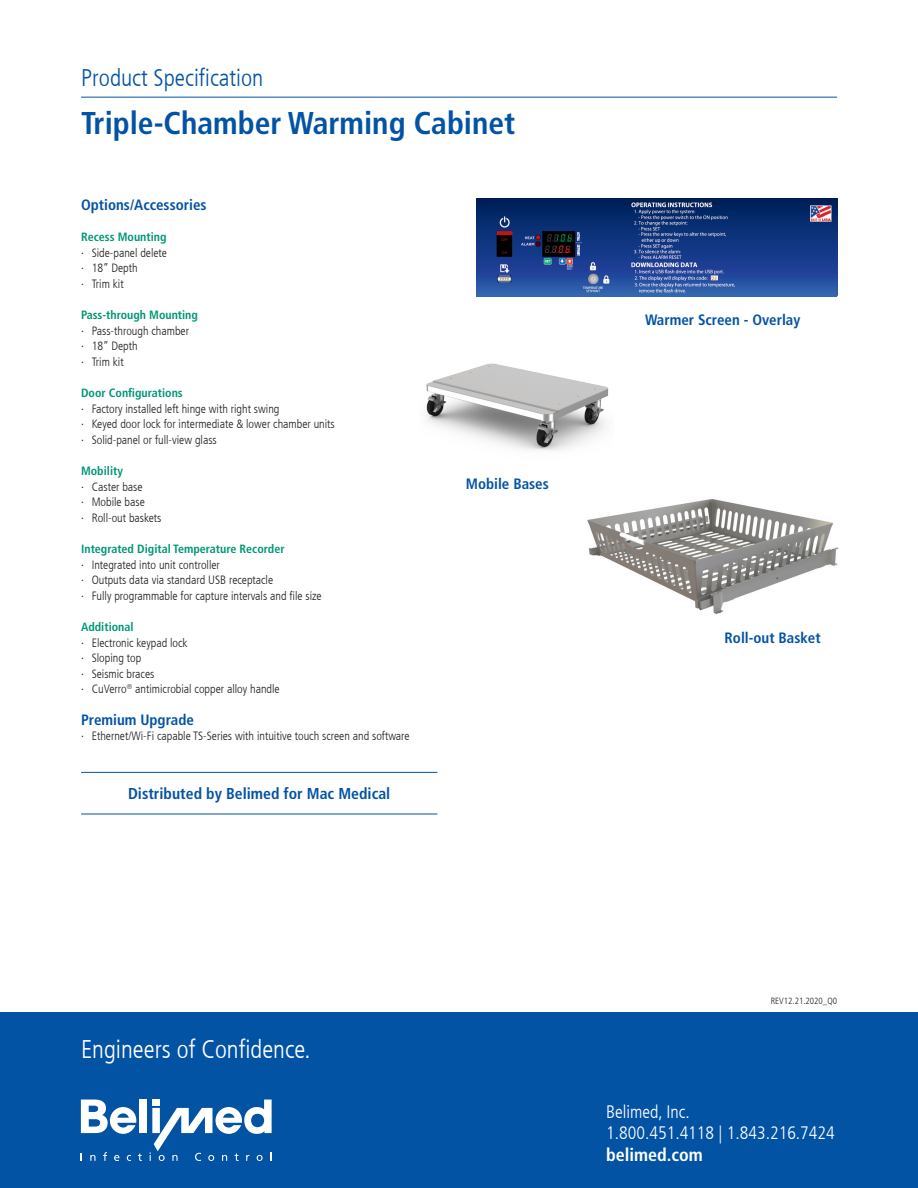
<style>
.page{position:relative;width:918px;height:1188px;background:#fff}
.page>*{position:absolute;margin:0;border:0;box-sizing:border-box;transform-origin:0 0}
.t1{font:700 condensed 31.5px "Frutiger LT Com";color:#0353a5}
.t2{font:300 condensed 25.5px "Frutiger LT Com";color:#fff}
.t3{font:300 condensed 24px "Frutiger LT Com";color:#0353a5}
.t4{font:300 condensed 18px/21.6px "Frutiger LT Com";color:#fff}
.t5{font:700 condensed 18px "Frutiger LT Com";color:#fff}
.t6{font:700 condensed 15.75px "Frutiger LT Com";color:#0353a5}
.t7{font:700 condensed 15px "Frutiger LT Com";color:#0353a5}
.t8{font:300 condensed 12px/15.6px "Frutiger LT Com";color:#231f20}
.t9{font:700 condensed 12px "Frutiger LT Com";color:#009676}
.t10{font:300 condensed 9px "Frutiger LT Com";color:#231f20}
</style>
<div class="page">
<div style="left:0;top:1012px;width:918px;height:176px;background:#0353a5"></div>
<div style="left:140px;top:1100px;width:7px;height:33px;background:#fff"></div>
<svg style="left:90px;top:1155px;width:6px;height:6px"></svg>
<svg style="left:103px;top:1152px;width:4px;height:9px"></svg>
<svg style="left:114px;top:1155px;width:5px;height:6px"></svg>
<svg style="left:127px;top:1155px;width:4px;height:6px"></svg>
<svg style="left:138px;top:1153px;width:4px;height:8px"></svg>
<svg style="left:81px;top:1100px;width:55px;height:34px"></svg>
<svg style="left:150px;top:1100px;width:122px;height:61px"></svg>
<hr style="left:81px;top:97px;width:756px;height:1px;background:#0353a5">
<img style="left:426px;top:363px;width:183px;height:88px">
<img style="left:587px;top:499px;width:252px;height:115px">
<img style="left:476px;top:199px;width:361px;height:97px">
<hr style="left:81px;top:814px;width:356px;height:1px;background:#0353a5">
<hr style="left:81px;top:772px;width:356px;height:1px;background:#0353a5">
<h3 class="t3" style="left:81px;top:62px;width:184px">Product Specification</h3>
<h1 class="t1" style="left:81px;top:104px;width:436px">Triple-Chamber Warming Cabinet</h1>
<p class="t7" style="left:81px;top:195px;width:127px">Options/Accessories</p>
<p class="t9" style="left:81px;top:230px;width:87px">Recess Mounting</p>
<p class="t8" style="left:81px;top:245px;width:87px">· Side-panel delete · 18” Depth<br>· Trim kit</p>
<p class="t9" style="left:81px;top:308px;width:118px">Pass-through Mounting</p>
<p class="t8" style="left:81px;top:323px;width:109px">· Pass-through chamber · 18” Depth<br>· Trim kit</p>
<p class="t9" style="left:81px;top:386px;width:103px">Door Configurations</p>
<p class="t8" style="left:81px;top:401px;width:255px">· Factory installed left hinge with right swing<br>· Keyed door lock for intermediate &amp; lower chamber units · Solid-panel or full-view glass</p>
<p class="t9" style="left:81px;top:464px;width:43px">Mobility</p>
<p class="t8" style="left:81px;top:479px;width:82px">· Caster base<br>· Mobile base<br>· Roll-out baskets</p>
<p class="t9" style="left:81px;top:542px;width:205px">Integrated Digital Temperature Recorder</p>
<p class="t8" style="left:81px;top:557px;width:242px">· Integrated into unit controller<br>· Outputs data via standard USB receptacle<br>· Fully programmable for capture intervals and file size</p>
<p class="t9" style="left:81px;top:620px;width:54px">Additional</p>
<p class="t8" style="left:81px;top:635px;width:200px">· Electronic keypad lock<br>· Sloping top<br>· Seismic braces<br>· CuVerro<sup>®</sup> antimicrobial copper alloy handle</p>
<p class="t7" style="left:81px;top:710px;width:114px">Premium Upgrade</p>
<p class="t8" style="left:81px;top:728px;width:330px">· Ethernet/Wi-Fi capable TS-Series with intuitive touch screen and software</p>
<h3 class="t6" style="left:128px;top:784px;width:264px">Distributed by Belimed for Mac Medical</h3>
<p class="t7" style="left:466px;top:475px;width:85px">Mobile Bases</p>
<p class="t7" style="left:645px;top:310px;width:157px">Warmer Screen - Overlay</p>
<p class="t7" style="left:725px;top:628px;width:98px">Roll-out Basket</p>
<h2 class="t2" style="left:81px;top:1034px;width:231px">Engineers of Confidence.</h2>
<p class="t10" style="left:771px;top:995px;width:68px">REV12.21.2020_Q0</p>
<h3 class="t4" style="left:606px;top:1101px;width:230px">Belimed, Inc.<br>1.800.451.4118 | 1.843.216.7424</h3>
<h3 class="t5" style="left:606px;top:1144px;width:98px">belimed.com</h3>
</div>
